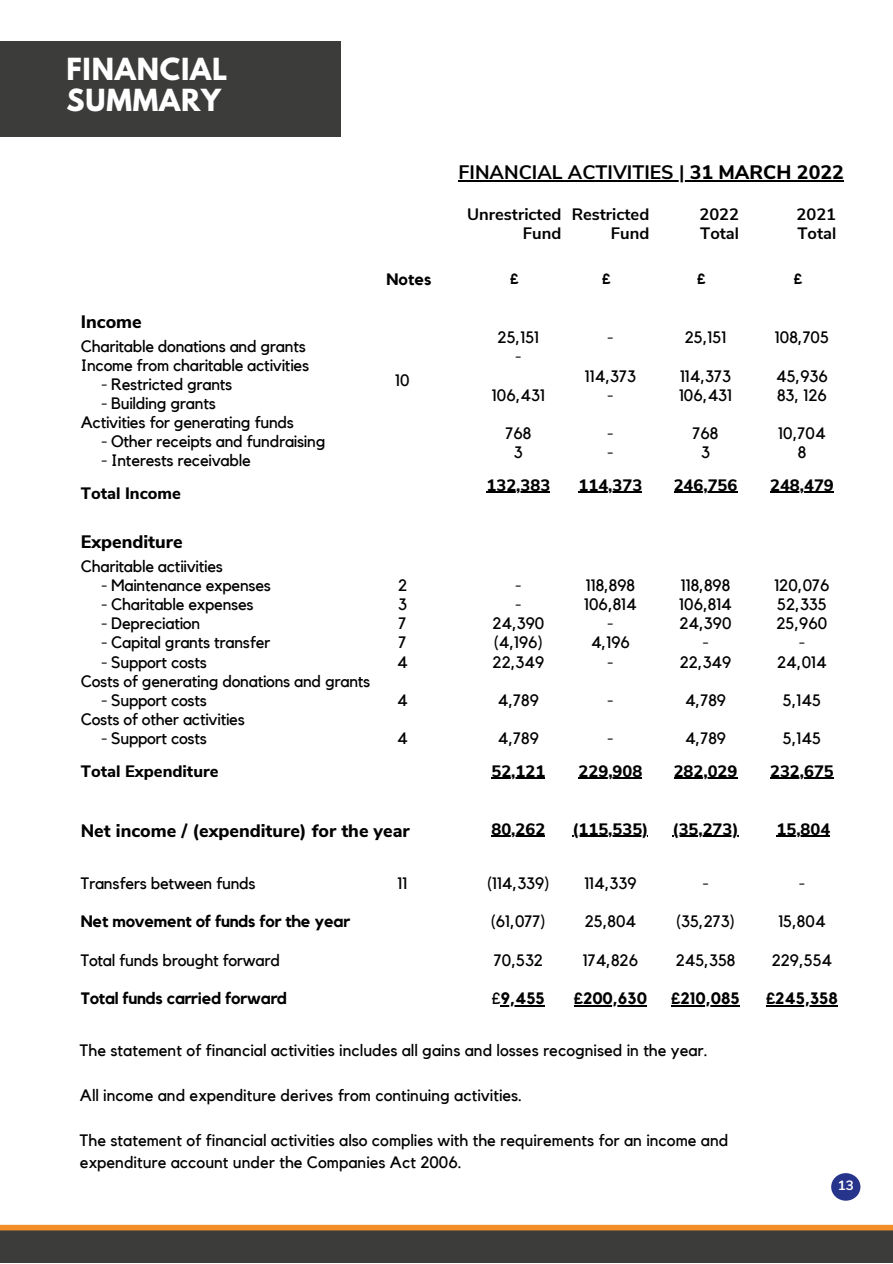
<style>
.page{position:relative;width:893px;height:1264px;background:#fff}
.page>*{position:absolute;margin:0;border:0;box-sizing:border-box;transform-origin:0 0}
.t1{font:700 27px/30.3px "League Spartan";letter-spacing:.03em;color:#fff}
.t2{font:700 19.5px "Nunito Sans";color:#000}
.t3{font:800 18px "Nunito Sans";color:#000}
.t4{font:16.5px/22.5px "Kollektif";color:#000}
.t5{font:800 16.5px "Nunito Sans";color:#000}
.t6{font:700 16.5px "Kollektif";letter-spacing:-.015em;color:#000}
.t7{font:700 16.5px "Nunito Sans";color:#000}
.t8{font:700 15px "Kollektif";color:#000}
.t9{font:700 13.5px "Nunito";color:#fff}
.s1{font-weight:800}
.s2{font-weight:400}
</style>
<div class="page">
<div style="left:0;top:42px;width:340px;height:94px;background:#3c3c3b"></div>
<div style="left:831px;top:1173px;width:29px;height:27px;background:#27348b;border-radius:50%"></div>
<div style="left:0;top:1227px;width:892px;height:35px;background:#3c3c3b"></div>
<div style="left:0;top:1224px;width:892px;height:6px;background:#f28d28"></div>
<hr style="left:486px;top:492px;width:64px;height:1px;background:#000">
<hr style="left:578px;top:492px;width:64px;height:1px;background:#000">
<hr style="left:673px;top:492px;width:64px;height:1px;background:#000">
<hr style="left:770px;top:492px;width:63px;height:1px;background:#000">
<hr style="left:491px;top:777px;width:54px;height:2px;background:#000">
<hr style="left:578px;top:777px;width:64px;height:2px;background:#000">
<hr style="left:673px;top:777px;width:64px;height:2px;background:#000">
<hr style="left:770px;top:777px;width:63px;height:2px;background:#000">
<hr style="left:500px;top:1005px;width:44px;height:1px;background:#000">
<hr style="left:574px;top:1005px;width:73px;height:1px;background:#000">
<hr style="left:671px;top:1005px;width:68px;height:1px;background:#000">
<hr style="left:766px;top:1005px;width:71px;height:1px;background:#000">
<hr style="left:491px;top:835px;width:54px;height:2px;background:#000">
<hr style="left:572px;top:835px;width:76px;height:2px;background:#000">
<hr style="left:672px;top:835px;width:66px;height:2px;background:#000">
<hr style="left:776px;top:835px;width:54px;height:2px;background:#000">
<hr style="left:458px;top:180px;width:231px;height:2px;background:#000">
<hr style="left:689px;top:180px;width:154px;height:2px;background:#000">
<p class="t1" style="left:67px;top:58px;width:162px">FINANCIAL<br>SUMMARY</p>
<p class="t3" style="left:81px;top:310px;width:62px">Income</p>
<p class="t4" style="left:81px;top:335px;width:226px">Charitable donations and grants</p>
<p class="t4" style="left:81px;top:354px;width:230px">Income from charitable activities</p>
<p class="t4" style="left:101px;top:373px;width:133px">- Restricted grants</p>
<p class="t4" style="left:101px;top:393px;width:116px">- Building grants</p>
<p class="t4" style="left:81px;top:412px;width:215px">Activities for generating funds</p>
<p class="t4" style="left:101px;top:431px;width:226px">- Other receipts and fundraising</p>
<p class="t4" style="left:101px;top:450px;width:151px">- Interests receivable</p>
<p class="t5" style="left:81px;top:482px;width:102px">Total Income</p>
<p class="t3" style="left:81px;top:530px;width:103px">Expenditure</p>
<p class="t4" style="left:81px;top:555px;width:144px">Charitable actiivities</p>
<p class="t4" style="left:101px;top:574px;width:171px">- Maintenance expenses</p>
<p class="t4" style="left:101px;top:594px;width:154px">- Charitable expenses</p>
<p class="t4" style="left:101px;top:613px;width:101px">- Depreciation</p>
<p class="t4" style="left:101px;top:632px;width:171px">- Capital grants transfer</p>
<p class="t4" style="left:101px;top:651px;width:107px">- Support costs</p>
<p class="t4" style="left:81px;top:670px;width:291px">Costs of generating donations and grants</p>
<p class="t4" style="left:101px;top:689px;width:107px">- Support costs</p>
<p class="t4" style="left:81px;top:708px;width:165px">Costs of other activities</p>
<p class="t4" style="left:101px;top:727px;width:107px">- Support costs</p>
<p class="t5" style="left:81px;top:760px;width:139px">Total Expenditure</p>
<p class="t2" style="left:458px;top:160px;width:386px">FINANCIAL ACTIVITIES | <span class="s1">31 MARCH 2022</span></p>
<p class="t7" style="left:467px;top:203px;width:96px">Unrestricted</p>
<p class="t7" style="left:523px;top:222px;width:40px">Fund</p>
<p class="t7" style="left:571px;top:203px;width:79px">Restricted</p>
<p class="t7" style="left:610px;top:222px;width:40px">Fund</p>
<p class="t7" style="left:699px;top:203px;width:41px">2022</p>
<p class="t7" style="left:700px;top:222px;width:40px">Total</p>
<p class="t7" style="left:796px;top:203px;width:41px">2021</p>
<p class="t7" style="left:797px;top:222px;width:40px">Total</p>
<p class="t6" style="left:386px;top:272px;width:46px">Notes</p>
<p class="t8" style="left:510px;top:272px;width:10px">£</p>
<p class="t8" style="left:602px;top:272px;width:10px">£</p>
<p class="t8" style="left:697px;top:272px;width:10px">£</p>
<p class="t8" style="left:793px;top:272px;width:10px">£</p>
<p class="t4" style="left:395px;top:369px;width:16px">10</p>
<p class="t4" style="left:398px;top:574px;width:11px">2</p>
<p class="t4" style="left:398px;top:594px;width:10px">3</p>
<p class="t4" style="left:398px;top:613px;width:9px">7</p>
<p class="t4" style="left:398px;top:632px;width:9px">7</p>
<p class="t4" style="left:397px;top:651px;width:12px">4</p>
<p class="t4" style="left:397px;top:689px;width:12px">4</p>
<p class="t4" style="left:397px;top:727px;width:12px">4</p>
<p class="t4" style="left:497px;top:327px;width:43px">25,151</p>
<p class="t4" style="left:515px;top:346px;width:8px">-</p>
<p class="t4" style="left:492px;top:384px;width:55px">106,431</p>
<p class="t4" style="left:505px;top:422px;width:27px">768</p>
<p class="t4" style="left:514px;top:441px;width:10px">3</p>
<p class="t5" style="left:486px;top:474px;width:65px">132,383</p>
<p class="t4" style="left:607px;top:327px;width:8px">-</p>
<p class="t4" style="left:585px;top:365px;width:53px">114,373</p>
<p class="t4" style="left:607px;top:384px;width:8px">-</p>
<p class="t4" style="left:607px;top:422px;width:8px">-</p>
<p class="t4" style="left:607px;top:441px;width:8px">-</p>
<p class="t5" style="left:578px;top:474px;width:65px">114,373</p>
<p class="t4" style="left:684px;top:327px;width:43px">25,151</p>
<p class="t4" style="left:680px;top:365px;width:53px">114,373</p>
<p class="t4" style="left:679px;top:384px;width:55px">106,431</p>
<p class="t4" style="left:692px;top:422px;width:27px">768</p>
<p class="t4" style="left:701px;top:441px;width:10px">3</p>
<p class="t5" style="left:673px;top:474px;width:65px">246,756</p>
<p class="t4" style="left:774px;top:327px;width:56px">108,705</p>
<p class="t4" style="left:776px;top:365px;width:53px">45,936</p>
<p class="t4" style="left:777px;top:384px;width:51px">83, 126</p>
<p class="t4" style="left:778px;top:422px;width:49px">10,704</p>
<p class="t4" style="left:797px;top:441px;width:10px">8</p>
<p class="t5" style="left:770px;top:474px;width:65px">248,479</p>
<p class="t4" style="left:515px;top:574px;width:8px">-</p>
<p class="t4" style="left:515px;top:594px;width:8px">-</p>
<p class="t4" style="left:492px;top:613px;width:54px">24,390</p>
<p class="t4" style="left:494px;top:632px;width:50px">(4,196)</p>
<p class="t4" style="left:492px;top:651px;width:53px">22,349</p>
<p class="t4" style="left:498px;top:689px;width:43px">4,789</p>
<p class="t4" style="left:498px;top:727px;width:43px">4,789</p>
<p class="t5" style="left:491px;top:760px;width:55px">52,121</p>
<p class="t4" style="left:585px;top:574px;width:51px">118,898</p>
<p class="t4" style="left:584px;top:594px;width:54px">106,814</p>
<p class="t4" style="left:607px;top:613px;width:8px">-</p>
<p class="t4" style="left:591px;top:632px;width:40px">4,196</p>
<p class="t4" style="left:607px;top:651px;width:8px">-</p>
<p class="t4" style="left:607px;top:689px;width:8px">-</p>
<p class="t4" style="left:607px;top:727px;width:8px">-</p>
<p class="t5" style="left:578px;top:760px;width:65px">229,908</p>
<p class="t4" style="left:680px;top:574px;width:51px">118,898</p>
<p class="t4" style="left:679px;top:594px;width:54px">106,814</p>
<p class="t4" style="left:679px;top:613px;width:54px">24,390</p>
<p class="t4" style="left:702px;top:632px;width:8px">-</p>
<p class="t4" style="left:679px;top:651px;width:53px">22,349</p>
<p class="t4" style="left:685px;top:689px;width:43px">4,789</p>
<p class="t4" style="left:685px;top:727px;width:43px">4,789</p>
<p class="t5" style="left:673px;top:760px;width:65px">282,029</p>
<p class="t4" style="left:774px;top:574px;width:57px">120,076</p>
<p class="t4" style="left:777px;top:594px;width:51px">52,335</p>
<p class="t4" style="left:776px;top:613px;width:52px">25,960</p>
<p class="t4" style="left:798px;top:632px;width:8px">-</p>
<p class="t4" style="left:777px;top:651px;width:51px">24,014</p>
<p class="t4" style="left:782px;top:689px;width:40px">5,145</p>
<p class="t4" style="left:782px;top:727px;width:40px">5,145</p>
<p class="t5" style="left:770px;top:760px;width:65px">232,675</p>
<p class="t5" style="left:491px;top:818px;width:55px">80,262</p>
<p class="t5" style="left:572px;top:818px;width:77px">(115,535)</p>
<p class="t5" style="left:672px;top:818px;width:68px">(35,273)</p>
<p class="t5" style="left:776px;top:818px;width:55px">15,804</p>
<p class="t3" style="left:81px;top:818px;width:330px">Net income / (expenditure) for the year</p>
<p class="t4" style="left:81px;top:872px;width:176px">Transfers between funds</p>
<p class="t6" style="left:81px;top:914px;width:271px">Net movement of funds for the year</p>
<p class="t4" style="left:81px;top:949px;width:200px">Total funds brought forward</p>
<p class="t6" style="left:81px;top:990px;width:208px">Total funds carried forward</p>
<p class="t4" style="left:397px;top:872px;width:11px">11</p>
<p class="t4" style="left:487px;top:872px;width:63px">(114,339)</p>
<p class="t4" style="left:491px;top:911px;width:56px">(61,077)</p>
<p class="t4" style="left:493px;top:949px;width:51px">70,532</p>
<p class="t6" style="left:492px;top:990px;width:54px"><span class="s2">£</span>9,455</p>
<p class="t4" style="left:584px;top:872px;width:54px">114,339</p>
<p class="t4" style="left:584px;top:911px;width:53px">25,804</p>
<p class="t4" style="left:582px;top:949px;width:57px">174,826</p>
<p class="t6" style="left:574px;top:990px;width:74px">£200,630</p>
<p class="t4" style="left:702px;top:872px;width:8px">-</p>
<p class="t4" style="left:676px;top:911px;width:60px">(35,273)</p>
<p class="t4" style="left:675px;top:949px;width:61px">245,358</p>
<p class="t6" style="left:671px;top:990px;width:70px">£210,085</p>
<p class="t4" style="left:798px;top:872px;width:8px">-</p>
<p class="t4" style="left:778px;top:911px;width:49px">15,804</p>
<p class="t4" style="left:771px;top:949px;width:62px">229,554</p>
<p class="t6" style="left:766px;top:990px;width:73px">£245,358</p>
<p class="t4" style="left:80px;top:1039px;width:629px">The statement of financial activities includes all gains and losses recognised in the year.</p>
<p class="t4" style="left:80px;top:1084px;width:444px">All income and expenditure derives from continuing activities.</p>
<p class="t4" style="left:80px;top:1129px;width:650px">The statement of financial activities also complies with the requirements for an income and expenditure account under the Companies Act 2006.</p>
<p class="t9" style="left:837px;top:1176px;width:18px">13</p>
</div>
